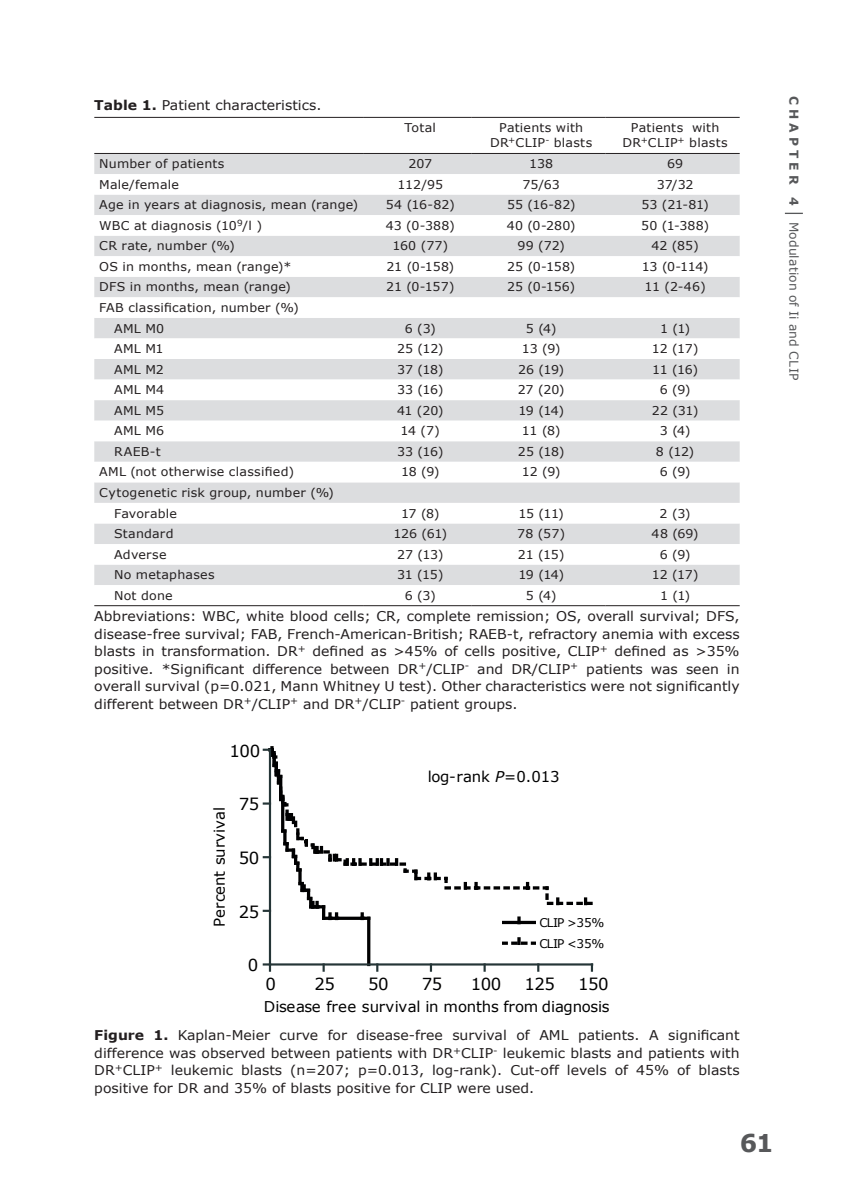
<style>
.page{position:relative;width:844px;height:1191px;background:#fff}
.page>*{position:absolute;margin:0;border:0;box-sizing:border-box;transform-origin:0 0}
.t1{font:700 24.5px "Verdana";color:#57585a}
.t2{font:16.62px "Verdana";letter-spacing:-.03em;color:#000001}
.t3{font:14.88px "Verdana";letter-spacing:-.015em;color:#000001}
.t4{font:13.47px/17.5px "Verdana";color:#231f20;text-align:justify;scale:1.04 1}
.t5{font:12.25px "Verdana";letter-spacing:.015em;color:#57585a}
.t6{font:700 12.25px "Verdana";color:#57585a}
.t7{font:12.08px/14.5px "Verdana";letter-spacing:.015em;color:#231f20;text-align:center;scale:1.04 1}
.t8{font:12.08px "Verdana";letter-spacing:-.05em;color:#000001}
.s1{font-weight:700}
.s2{font-style:italic}
</style>
<div class="page">
<div style="left:94px;top:154px;width:645px;height:20px;background:#dcdddf"></div>
<svg style="left:94px;top:195px;width:645px;height:390px;fill:#dcdddf"></svg>
<hr style="left:94px;top:117px;width:270px;height:1px;background:#231f20">
<hr style="left:364px;top:117px;width:107px;height:1px;background:#231f20">
<hr style="left:471px;top:117px;width:134px;height:1px;background:#231f20">
<hr style="left:605px;top:117px;width:134px;height:1px;background:#231f20">
<hr style="left:94px;top:153px;width:270px;height:1px;background:#231f20">
<hr style="left:364px;top:153px;width:107px;height:1px;background:#231f20">
<hr style="left:471px;top:153px;width:134px;height:1px;background:#231f20">
<hr style="left:605px;top:153px;width:134px;height:1px;background:#231f20">
<hr style="left:94px;top:605px;width:270px;height:1px;background:#231f20">
<hr style="left:364px;top:605px;width:107px;height:1px;background:#231f20">
<hr style="left:471px;top:605px;width:134px;height:1px;background:#231f20">
<hr style="left:605px;top:605px;width:134px;height:1px;background:#231f20">
<svg style="left:514px;top:886px;width:4px;height:3px"></svg>
<svg style="left:544px;top:886px;width:4px;height:3px"></svg>
<svg style="left:568px;top:901px;width:3px;height:4px"></svg>
<svg style="left:413px;top:869px;width:6px;height:11px"></svg>
<svg style="left:426px;top:874px;width:23px;height:15px"></svg>
<svg style="left:456px;top:883px;width:22px;height:6px"></svg>
<svg style="left:524px;top:883px;width:13px;height:6px"></svg>
<svg style="left:545px;top:895px;width:16px;height:10px"></svg>
<svg style="left:577px;top:899px;width:14px;height:6px"></svg>
<hr style="left:367px;top:918px;width:3px;height:46px;background:#000001">
<hr style="left:270px;top:963px;width:322px;height:2px;background:#253537">
<svg style="left:590px;top:964px;width:3px;height:6px"></svg>
<hr style="left:269px;top:749px;width:2px;height:215px;background:#253537">
<svg style="left:264px;top:963px;width:7px;height:7px"></svg>
<svg style="left:264px;top:747px;width:143px;height:173px"></svg>
<svg style="left:512px;top:938px;width:13px;height:6px"></svg>
<svg style="left:503px;top:920px;width:32px;height:4px"></svg>
<svg style="left:517px;top:918px;width:3px;height:4px"></svg>
<svg style="left:784px;top:213px;width:18px;height:1px"></svg>
<p class="t4" style="left:94px;top:96px;width:220px"><span class="s1">Table 1.</span> Patient characteristics.</p>
<p class="t7" style="left:404px;top:120px;width:32px">Total</p>
<p class="t7" style="left:490px;top:120px;width:100px">Patients with<br>DR<sup>+</sup>CLIP<sup>-</sup> blasts</p>
<p class="t7" style="left:622px;top:120px;width:103px">Patients with<br>DR<sup>+</sup>CLIP<sup>+</sup> blasts</p>
<p class="t7" style="left:99px;top:156px;width:122px">Number of patients</p>
<p class="t7" style="left:408px;top:156px;width:24px">207</p>
<p class="t7" style="left:529px;top:156px;width:25px">138</p>
<p class="t7" style="left:667px;top:156px;width:17px">69</p>
<p class="t7" style="left:99px;top:177px;width:78px">Male/female</p>
<p class="t7" style="left:397px;top:177px;width:45px">112/95</p>
<p class="t7" style="left:522px;top:177px;width:37px">75/63</p>
<p class="t7" style="left:656px;top:177px;width:37px">37/32</p>
<p class="t7" style="left:99px;top:197px;width:250px">Age in years at diagnosis, mean (range)</p>
<p class="t7" style="left:386px;top:197px;width:68px">54 (16-82)</p>
<p class="t7" style="left:507px;top:197px;width:67px">55 (16-82)</p>
<p class="t7" style="left:641px;top:197px;width:66px">53 (21-81)</p>
<p class="t7" style="left:99px;top:218px;width:158px">WBC at diagnosis (10<sup>9</sup>/l )</p>
<p class="t7" style="left:386px;top:218px;width:68px">43 (0-388)</p>
<p class="t7" style="left:506px;top:218px;width:68px">40 (0-280)</p>
<p class="t7" style="left:641px;top:218px;width:67px">50 (1-388)</p>
<p class="t7" style="left:99px;top:238px;width:132px">CR rate, number (%)</p>
<p class="t7" style="left:392px;top:238px;width:55px">160 (77)</p>
<p class="t7" style="left:517px;top:238px;width:47px">99 (72)</p>
<p class="t7" style="left:651px;top:238px;width:47px">42 (85)</p>
<p class="t7" style="left:99px;top:259px;width:186px">OS in months, mean (range)*</p>
<p class="t7" style="left:386px;top:259px;width:67px">21 (0-158)</p>
<p class="t7" style="left:507px;top:259px;width:67px">25 (0-158)</p>
<p class="t7" style="left:641px;top:259px;width:66px">13 (0-114)</p>
<p class="t7" style="left:99px;top:279px;width:186px">DFS in months, mean (range)</p>
<p class="t7" style="left:386px;top:279px;width:67px">21 (0-157)</p>
<p class="t7" style="left:507px;top:279px;width:67px">25 (0-156)</p>
<p class="t7" style="left:644px;top:279px;width:60px">11 (2-46)</p>
<p class="t7" style="left:114px;top:297px;width:179px;line-height:20.5px;text-align:left;text-indent:-15px">FAB classification, number (%)<br>AML M0</p>
<p class="t7" style="left:404px;top:320px;width:31px">6 (3)</p>
<p class="t7" style="left:526px;top:320px;width:31px">5 (4)</p>
<p class="t7" style="left:660px;top:320px;width:31px">1 (1)</p>
<p class="t7" style="left:114px;top:341px;width:49px">AML M1</p>
<p class="t7" style="left:397px;top:341px;width:46px">25 (12)</p>
<p class="t7" style="left:522px;top:341px;width:39px">13 (9)</p>
<p class="t7" style="left:651px;top:341px;width:46px">12 (17)</p>
<p class="t7" style="left:114px;top:361px;width:49px">AML M2</p>
<p class="t7" style="left:397px;top:361px;width:46px">37 (18)</p>
<p class="t7" style="left:518px;top:361px;width:46px">26 (19)</p>
<p class="t7" style="left:652px;top:361px;width:46px">11 (16)</p>
<p class="t7" style="left:114px;top:382px;width:50px">AML M4</p>
<p class="t7" style="left:397px;top:382px;width:46px">33 (16)</p>
<p class="t7" style="left:517px;top:382px;width:47px">27 (20)</p>
<p class="t7" style="left:659px;top:382px;width:31px">6 (9)</p>
<p class="t7" style="left:114px;top:403px;width:49px">AML M5</p>
<p class="t7" style="left:397px;top:403px;width:46px">41 (20)</p>
<p class="t7" style="left:518px;top:403px;width:45px">19 (14)</p>
<p class="t7" style="left:651px;top:403px;width:46px">22 (31)</p>
<p class="t7" style="left:114px;top:423px;width:50px">AML M6</p>
<p class="t7" style="left:400px;top:423px;width:39px">14 (7)</p>
<p class="t7" style="left:522px;top:423px;width:38px">11 (8)</p>
<p class="t7" style="left:659px;top:423px;width:31px">3 (4)</p>
<p class="t7" style="left:114px;top:444px;width:46px">RAEB-t</p>
<p class="t7" style="left:397px;top:444px;width:46px">33 (16)</p>
<p class="t7" style="left:518px;top:444px;width:46px">25 (18)</p>
<p class="t7" style="left:655px;top:444px;width:38px">8 (12)</p>
<p class="t7" style="left:99px;top:464px;width:189px">AML (not otherwise classified)</p>
<p class="t7" style="left:401px;top:464px;width:39px">18 (9)</p>
<p class="t7" style="left:521px;top:464px;width:39px">12 (9)</p>
<p class="t7" style="left:659px;top:464px;width:31px">6 (9)</p>
<p class="t7" style="left:114px;top:482px;width:213px;line-height:20.5px;text-align:left;text-indent:-15px">Cytogenetic risk group, number (%)<br>Favorable</p>
<p class="t7" style="left:401px;top:505px;width:38px">17 (8)</p>
<p class="t7" style="left:518px;top:505px;width:45px">15 (11)</p>
<p class="t7" style="left:659px;top:505px;width:31px">2 (3)</p>
<p class="t7" style="left:114px;top:526px;width:59px">Standard</p>
<p class="t7" style="left:393px;top:526px;width:53px">126 (61)</p>
<p class="t7" style="left:517px;top:526px;width:47px">78 (57)</p>
<p class="t7" style="left:651px;top:526px;width:47px">48 (69)</p>
<p class="t7" style="left:114px;top:546px;width:52px">Adverse</p>
<p class="t7" style="left:397px;top:546px;width:46px">27 (13)</p>
<p class="t7" style="left:517px;top:546px;width:46px">21 (15)</p>
<p class="t7" style="left:659px;top:546px;width:31px">6 (9)</p>
<p class="t7" style="left:114px;top:567px;width:98px">No metaphases</p>
<p class="t7" style="left:397px;top:567px;width:46px">31 (15)</p>
<p class="t7" style="left:518px;top:567px;width:45px">19 (14)</p>
<p class="t7" style="left:651px;top:567px;width:46px">12 (17)</p>
<p class="t7" style="left:114px;top:588px;width:58px">Not done</p>
<p class="t7" style="left:404px;top:588px;width:31px">6 (3)</p>
<p class="t7" style="left:526px;top:588px;width:31px">5 (4)</p>
<p class="t7" style="left:660px;top:588px;width:31px">1 (1)</p>
<p class="t4" style="left:94px;top:607px;width:622px">Abbreviations: WBC, white blood cells; CR, complete remission; OS, overall survival; DFS, disease-free survival; FAB, French-American-British; RAEB-t, refractory anemia with excess blasts in transformation. DR<sup>+</sup> defined as &gt;45% of cells positive, CLIP<sup>+</sup> defined as &gt;35% positive. *Significant difference between DR<sup>+</sup>/CLIP<sup>-</sup> and DR/CLIP<sup>+</sup> patients was seen in overall survival (p=0.021, Mann Whitney U test). Other characteristics were not significantly different between DR<sup>+</sup>/CLIP<sup>+</sup> and DR<sup>+</sup>/CLIP<sup>-</sup> patient groups.</p>
<p class="t2" style="left:229px;top:740px;width:32px">100</p>
<p class="t3" style="left:210px;top:926px;width:121px;rotate:-90deg">Percent survival</p>
<p class="t2" style="left:239px;top:794px;width:22px">75</p>
<p class="t2" style="left:239px;top:847px;width:22px">50</p>
<p class="t2" style="left:239px;top:901px;width:22px">25</p>
<p class="t2" style="left:248px;top:954px;width:12px">0</p>
<p class="t3" style="left:428px;top:766px;width:133px">log-rank <span class="s2">P</span>=0.013</p>
<p class="t8" style="left:539px;top:914px;width:67px">CLIP &gt;35%</p>
<p class="t8" style="left:539px;top:935px;width:67px">CLIP &lt;35%</p>
<p class="t2" style="left:265px;top:973px;width:12px">0</p>
<p class="t2" style="left:314px;top:973px;width:22px">25</p>
<p class="t2" style="left:368px;top:973px;width:22px">50</p>
<p class="t2" style="left:421px;top:973px;width:22px">75</p>
<p class="t2" style="left:470px;top:973px;width:32px">100</p>
<p class="t2" style="left:524px;top:973px;width:32px">125</p>
<p class="t2" style="left:578px;top:973px;width:32px">150</p>
<p class="t3" style="left:264px;top:996px;width:347px">Disease free survival in months from diagnosis</p>
<p class="t4" style="left:94px;top:1026px;width:622px"><span class="s1">Figure 1.</span> Kaplan-Meier curve for disease-free survival of AML patients. A significant difference was observed between patients with DR<sup>+</sup>CLIP<sup>-</sup> leukemic blasts and patients with DR<sup>+</sup>CLIP<sup>+</sup> leukemic blasts (n=207; p=0.013, log-rank). Cut-off levels of 45% of blasts positive for DR and 35% of blasts positive for CLIP were used.</p>
<h1 class="t1" style="left:739px;top:1127px;width:35px">61</h1>
<p class="t6" style="left:801px;top:95px;width:112px;rotate:90deg">C H A P T E R 4</p>
<p class="t5" style="left:801px;top:221px;width:160px;rotate:90deg">Modulation of Ii and CLIP</p>
</div>
